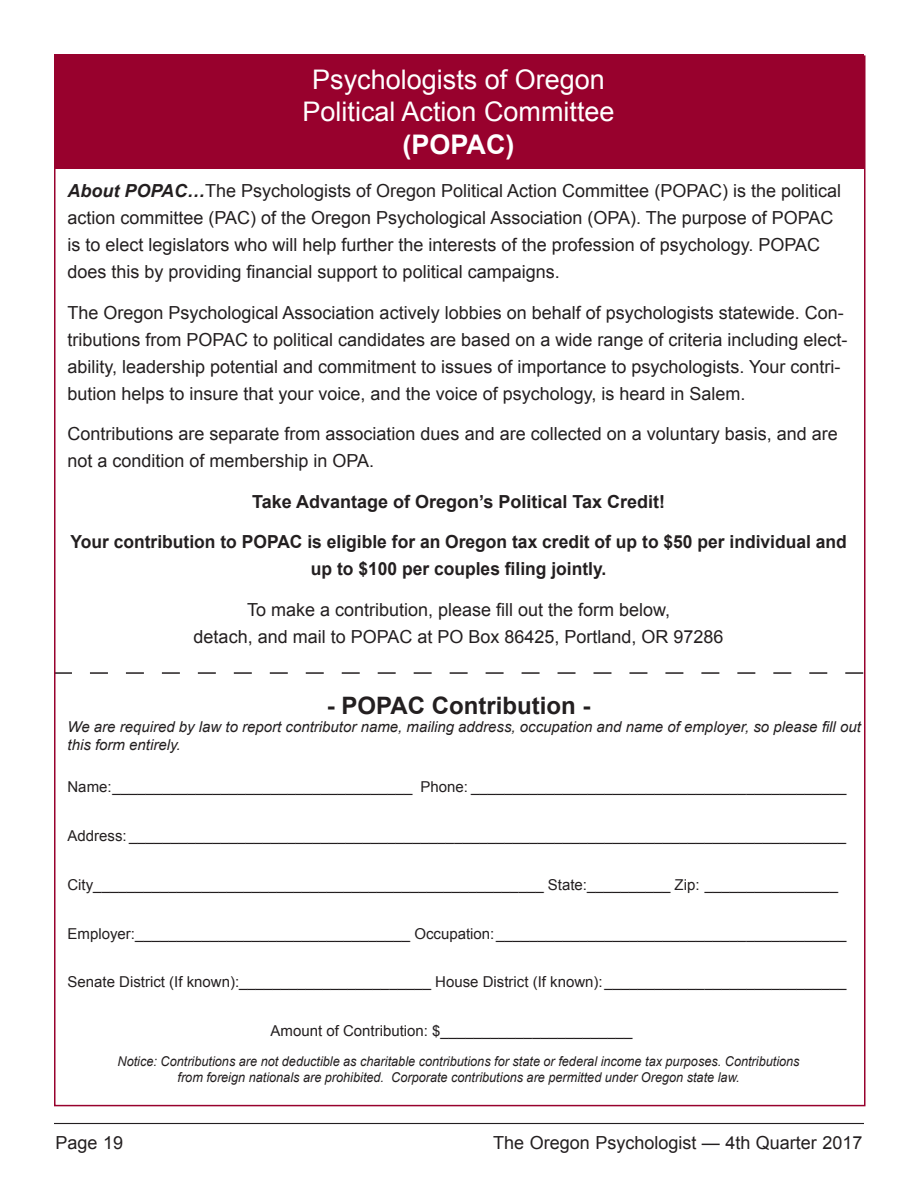
<style>
.page{position:relative;width:918px;height:1188px;background:#fff}
.page>*{position:absolute;margin:0;border:0;box-sizing:border-box;transform-origin:0 0}
.t1{font:27px/32.4px "Arial";color:#fff;text-align:center}
.t2{font:700 27px "Arial";color:#fff}
.t3{font:700 24px "Arial";color:#231f20}
.t4{font:18px/27px "Arial";color:#231f20}
.t5{font:700 18px/27px "Arial";color:#231f20;text-align:center}
.t6{font:15px "Arial";color:#231f20}
.t7{font:italic 15px/18px "Arial";color:#231f20}
.t8{font:italic 13.5px/16.2px "Arial";color:#231f20;text-align:center;scale:.94 1}
.s1{font-weight:700;font-style:italic}
</style>
<div class="page">
<hr style="left:54px;top:1123px;width:810px;height:1px;background:#231f20">
<svg style="left:57px;top:672px;width:806px;height:2px"></svg>
<div style="left:54px;top:55px;width:810px;height:114px;background:#98012d"></div>
<h1 class="t1" style="left:303px;top:63px;width:314px">Psychologists of Oregon<br>Political Action Committee</h1>
<h1 class="t2" style="left:403px;top:126px;width:113px">(POPAC)</h1>
<p class="t4" style="left:68px;top:178px;width:775px"><span class="s1">About POPAC…</span>The Psychologists of Oregon Political Action Committee (POPAC) is the political action committee (PAC) of the Oregon Psychological Association (OPA). The purpose of POPAC is to elect legislators who will help further the interests of the profession of psychology. POPAC does this by providing financial support to political campaigns.</p>
<p class="t4" style="left:68px;top:299px;width:781px">The Oregon Psychological Association actively lobbies on behalf of psychologists statewide. Con&shy;tributions from POPAC to political candidates are based on a wide range of criteria including elect&shy;ability, leadership potential and commitment to issues of importance to psychologists. Your contri&shy;bution helps to insure that your voice, and the voice of psychology, is heard in Salem.</p>
<p class="t4" style="left:68px;top:421px;width:772px">Contributions are separate from association dues and are collected on a voluntary basis, and are not a condition of membership in OPA.</p>
<p class="t5" style="left:252px;top:489px;width:415px">Take Advantage of Oregon’s Political Tax Credit!</p>
<p class="t5" style="left:70px;top:529px;width:778px">Your contribution to POPAC is eligible for an Oregon tax credit of up to $50 per individual and up to $100 per couples filing jointly.</p>
<p class="t4" style="left:194px;top:596px;width:531px;text-align:center">To make a contribution, please fill out the form below,<br>detach, and mail to POPAC at PO Box 86425, Portland, OR 97286</p>
<h2 class="t3" style="left:327px;top:690px;width:265px">- POPAC Contribution -</h2>
<p class="t7" style="left:68px;top:718px;width:795px">We are required by law to report contributor name, mailing address, occupation and name of employer, so please fill out this form entirely.</p>
<p class="t6" style="left:68px;top:777px;width:780px">Name:____________________________________ Phone: _____________________________________________</p>
<p class="t6" style="left:68px;top:826px;width:780px">Address: ______________________________________________________________________________________</p>
<p class="t6" style="left:68px;top:875px;width:772px">City______________________________________________________ State:__________ Zip: ________________</p>
<p class="t6" style="left:68px;top:923px;width:780px">Employer:_________________________________ Occupation:__________________________________________</p>
<p class="t6" style="left:68px;top:972px;width:780px">Senate District (If known):_______________________ House District (If known):_____________________________</p>
<p class="t6" style="left:271px;top:1021px;width:363px">Amount of Contribution: $_______________________</p>
<p class="t8" style="left:118px;top:1053px;width:727px">Notice: Contributions are not deductible as charitable contributions for state or federal income tax purposes. Contributions from foreign nationals are prohibited. Corporate contributions are permitted under Oregon state law.</p>
<p class="t4" style="left:56px;top:1129px;width:69px">Page 19</p>
<p class="t4" style="left:493px;top:1129px;width:371px">The Oregon Psychologist — 4th Quarter 2017</p>
</div>
